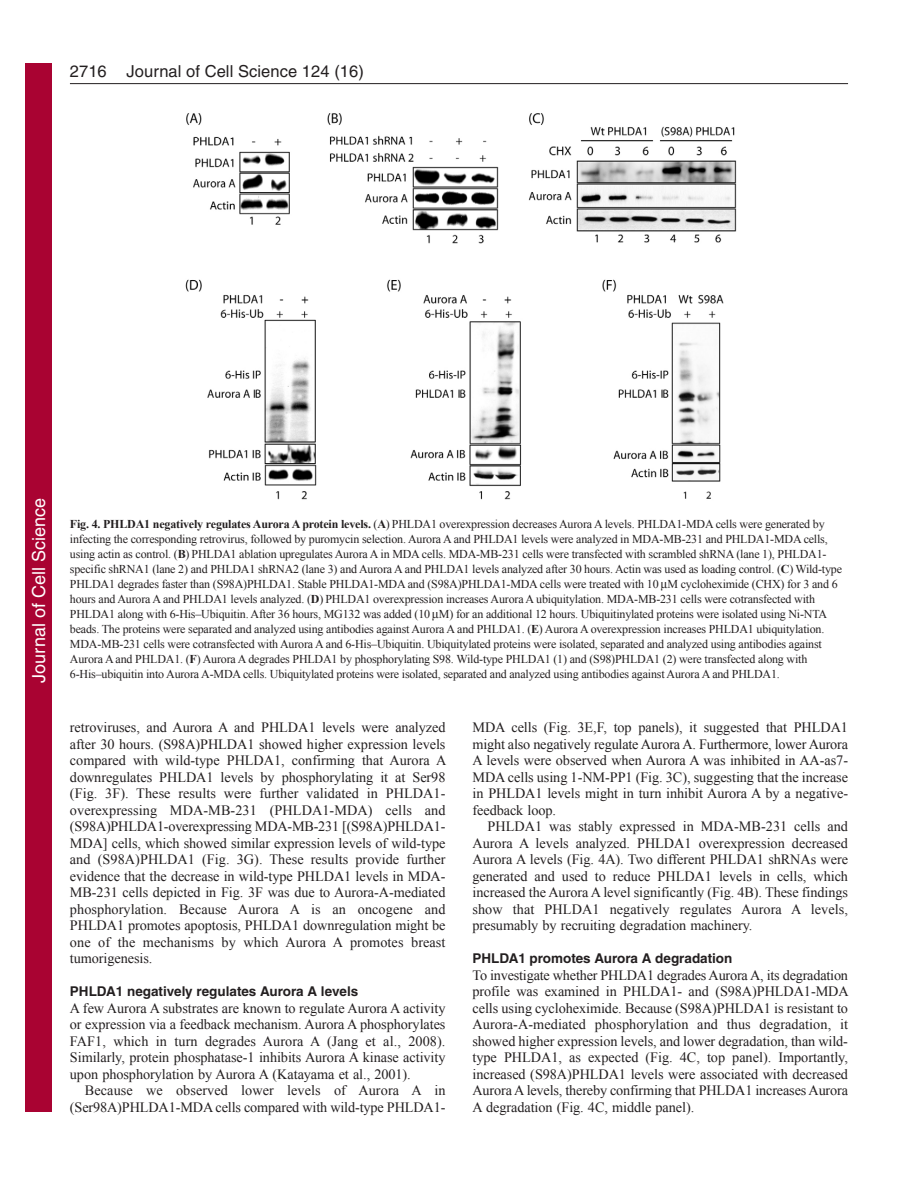
<style>
.page{position:relative;width:918px;height:1188px;background:#fff}
.page>*{position:absolute;margin:0;border:0;box-sizing:border-box;transform-origin:0 0}
.t1{font:18px "Helvetica";color:#fff}
.t2{font:16.5px "Helvetica";letter-spacing:.005em;color:#231f20}
.t3{font:14.25px/16.5px "Times New Roman";letter-spacing:-.005em;color:#231f20;text-align:justify}
.t4{font:700 13.5px "Helvetica";color:#231f20}
.t5{font:12px/15px "Times New Roman";letter-spacing:-.015em;color:#231f20}
.s1{font-weight:700}
.s2{font-style:italic}
</style>
<div class="page">
<hr style="left:70px;top:83px;width:778px;height:1px;background:#231f20">
<img style="left:186px;top:113px;width:551px;height:387px">
<div style="left:26px;top:64px;width:26px;height:1048px;background:#a90332"></div>
<p class="t2" style="left:70px;top:65px;width:295px">2716 Journal of Cell Science 124 (16)</p>
<p class="t1" style="left:28px;top:683px;width:186px;rotate:-90deg">Journal of Cell Science</p>
<p class="t5" style="left:70px;top:517px;width:774px"><span class="s1">Fig. 4. PHLDA1 negatively regulates Aurora A protein levels.</span> (<span class="s1">A</span>) PHLDA1 overexpression decreases Aurora A levels. PHLDA1<span class="s2">-</span>MDA cells were generated by infecting the corresponding retrovirus, followed by puromycin selection. Aurora A and PHLDA1 levels were analyzed in MDA-MB-231 and PHLDA1-MDA cells, using actin as control. (<span class="s1">B</span>) PHLDA1 ablation upregulates Aurora A in MDA cells. MDA-MB-231 cells were transfected with scrambled shRNA (lane 1), PHLDA1- specific shRNA1 (lane 2) and PHLDA1 shRNA2 (lane 3) and Aurora A and PHLDA1 levels analyzed after 30 hours. Actin was used as loading control. (<span class="s1">C</span>) Wild-type PHLDA1 degrades faster than (S98A)PHLDA1. Stable PHLDA1-MDA and (S98A)PHLDA1-MDA cells were treated with 10 M cycloheximide (CHX) for 3 and 6 hours and Aurora A and PHLDA1 levels analyzed. (<span class="s1">D</span>) PHLDA1 overexpression increases Aurora A ubiquitylation. MDA-MB-231 cells were cotransfected with PHLDA1 along with 6-His–Ubiquitin. After 36 hours, MG132 was added (10 M) for an additional 12 hours. Ubiquitinylated proteins were isolated using Ni-NTA beads. The proteins were separated and analyzed using antibodies against Aurora A and PHLDA1. (<span class="s1">E</span>) Aurora A overexpression increases PHLDA1 ubiquitylation.<br>MDA-MB-231 cells were cotransfected with Aurora A and 6-His–Ubiquitin. Ubiquitylated proteins were isolated, separated and analyzed using antibodies against Aurora A and PHLDA1. (<span class="s1">F</span>) Aurora A degrades PHLDA1 by phosphorylating S98. Wild-type PHLDA1 (1) and (S98)PHLDA1 (2) were transfected along with</p>
<p class="t5" style="left:70px;top:667px;width:711px">6-His–ubiquitin into Aurora A-MDA cells. Ubiquitylated proteins were isolated, separated and analyzed using antibodies against Aurora A and PHLDA1.</p>
<p class="t3" style="left:70px;top:719px;width:378px">retroviruses, and Aurora A and PHLDA1 levels were analyzed after 30 hours. (S98A)PHLDA1 showed higher expression levels compared with wild-type PHLDA1, confirming that Aurora A downregulates PHLDA1 levels by phosphorylating it at Ser98 (Fig. 3F). These results were further validated in PHLDA1- overexpressing MDA-MB-231 (PHLDA1-MDA) cells and (S98A)PHLDA1-overexpressing MDA-MB-231 [(S98A)PHLDA1- MDA] cells, which showed similar expression levels of wild-type and (S98A)PHLDA1 (Fig. 3G). These results provide further evidence that the decrease in wild-type PHLDA1 levels in MDA-MB-231 cells depicted in Fig. 3F was due to Aurora-A-mediated phosphorylation. Because Aurora A is an oncogene and PHLDA1 promotes apoptosis, PHLDA1 downregulation might be one of the mechanisms by which Aurora A promotes breast tumorigenesis.</p>
<p class="t4" style="left:70px;top:986px;width:290px">PHLDA1 negatively regulates Aurora A levels</p>
<p class="t3" style="left:70px;top:999px;width:377px">A few Aurora A substrates are known to regulate Aurora A activity or expression via a feedback mechanism. Aurora A phosphorylates FAF1, which in turn degrades Aurora A (Jang et al., 2008).<br>Similarly, protein phosphatase-1 inhibits Aurora A kinase activity upon phosphorylation by Aurora A (Katayama et al., 2001).</p>
<p class="t3" style="left:70px;top:1082px;width:377px;text-align:right">Because we observed lower levels of Aurora A in (Ser98A)PHLDA1-MDA cells compared with wild-type PHLDA1-</p>
<p class="t3" style="left:473px;top:719px;width:377px">MDA cells (Fig. 3E,F, top panels), it suggested that PHLDA1 might also negatively regulate Aurora A. Furthermore, lower Aurora A levels were observed when Aurora A was inhibited in AA-as7- MDA cells using 1-NM-PP1 (Fig. 3C), suggesting that the increase in PHLDA1 levels might in turn inhibit Aurora A by a negative&shy;feedback loop.</p>
<p class="t3" style="left:473px;top:818px;width:377px;text-indent:15px">PHLDA1 was stably expressed in MDA-MB-231 cells and Aurora A levels analyzed. PHLDA1 overexpression decreased Aurora A levels (Fig. 4A). Two different PHLDA1 shRNAs were generated and used to reduce PHLDA1 levels in cells, which increased the Aurora A level significantly (Fig. 4B). These findings show that PHLDA1 negatively regulates Aurora A levels, presumably by recruiting degradation machinery.</p>
<p class="t4" style="left:472px;top:953px;width:261px">PHLDA1 promotes Aurora A degradation</p>
<p class="t3" style="left:472px;top:966px;width:378px">To investigate whether PHLDA1 degrades Aurora A, its degradation profile was examined in PHLDA1- and (S98A)PHLDA1-MDA cells using cycloheximide. Because (S98A)PHLDA1 is resistant to Aurora-A-mediated phosphorylation and thus degradation, it showed higher expression levels, and lower degradation, than wild&shy;type PHLDA1, as expected (Fig. 4C, top panel). Importantly, increased (S98A)PHLDA1 levels were associated with decreased Aurora A levels, thereby confirming that PHLDA1 increases Aurora A degradation (Fig. 4C, middle panel).</p>
</div>
